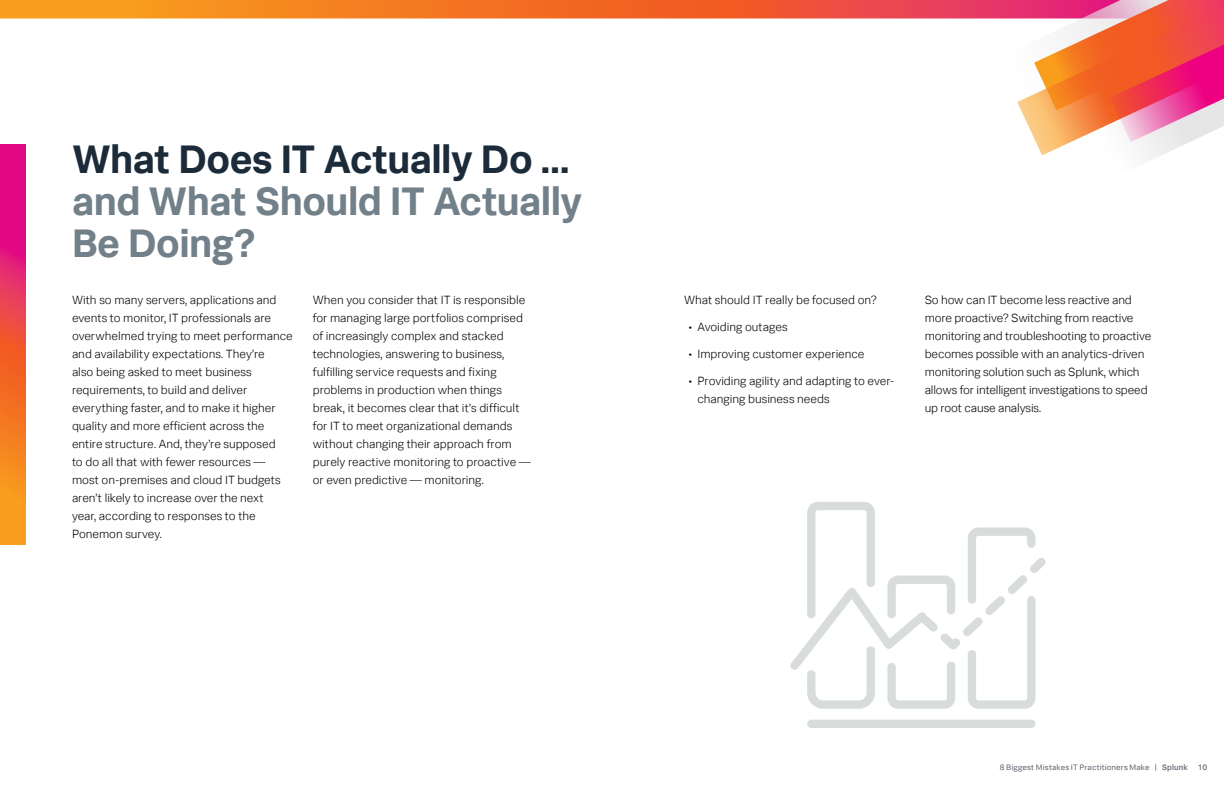
<style>
.page{position:relative;width:1224px;height:792px;background:#fff}
.page>*{position:absolute;margin:0;border:0;box-sizing:border-box;transform-origin:0 0}
.t1{font:700 40px/42px "Splunk Data Sans";letter-spacing:-.015em;color:#72808a}
.t2{font:700 40px "Splunk Data Sans";letter-spacing:-.015em;color:#1c2b39}
.t3{font:300 12px/18px "Splunk Data Sans";letter-spacing:-.005em;color:#000}
.t4{font:8px "Splunk Data Sans";letter-spacing:.015em;color:#656c76}
.s1{font-weight:500}
</style>
<div class="page">
<svg style="left:0;top:0;width:1224px;height:196px"></svg>
<svg style="left:790px;top:502px;width:256px;height:207px"></svg>
<div style="left:807px;top:720px;width:229px;height:8px;background:#d8dcdb;border-radius:4px"></div>
<svg style="left:0;top:144px;width:25px;height:400px"></svg>
<h1 class="t2" style="left:72px;top:134px;width:499px">What Does IT Actually Do ...</h1>
<h1 class="t1" style="left:72px;top:179px;width:512px">and What Should IT Actually<br>Be Doing?</h1>
<p class="t3" style="left:684px;top:291px;width:194px">What should IT really be focused on?</p>
<p class="t3" style="left:688px;top:318px;width:101px">• Avoiding outages</p>
<p class="t3" style="left:688px;top:345px;width:178px">• Improving customer experience</p>
<p class="t3" style="left:698px;top:372px;width:198px;text-indent:-9px">• Providing agility and adapting to ever&shy;changing business needs</p>
<p class="t3" style="left:72px;top:291px;width:222px">With so many servers, applications and events to monitor, IT professionals are overwhelmed trying to meet performance and availability expectations. They’re<br>also being asked to meet business requirements, to build and deliver everything faster, and to make it higher quality and more efficient across the entire structure. And, they’re supposed<br>to do all that with fewer resources — most on-premises and cloud IT budgets aren’t likely to increase over the next<br>year, according to responses to the Ponemon survey.</p>
<p class="t3" style="left:313px;top:291px;width:220px">When you consider that IT is responsible for managing large portfolios comprised of increasingly complex and stacked technologies, answering to business, fulfilling service requests and fixing problems in production when things break, it becomes clear that it’s difficult for IT to meet organizational demands without changing their approach from purely reactive monitoring to proactive — or even predictive — monitoring.</p>
<p class="t3" style="left:925px;top:291px;width:228px">So how can IT become less reactive and more proactive? Switching from reactive monitoring and troubleshooting to proactive becomes possible with an analytics-driven monitoring solution such as Splunk, which allows for intelligent investigations to speed up root cause analysis.</p>
<p class="t4" style="left:1000px;top:762px;width:209px">8 Biggest Mistakes IT Practitioners Make | <span class="s1">Splunk 10</span></p>
</div>
